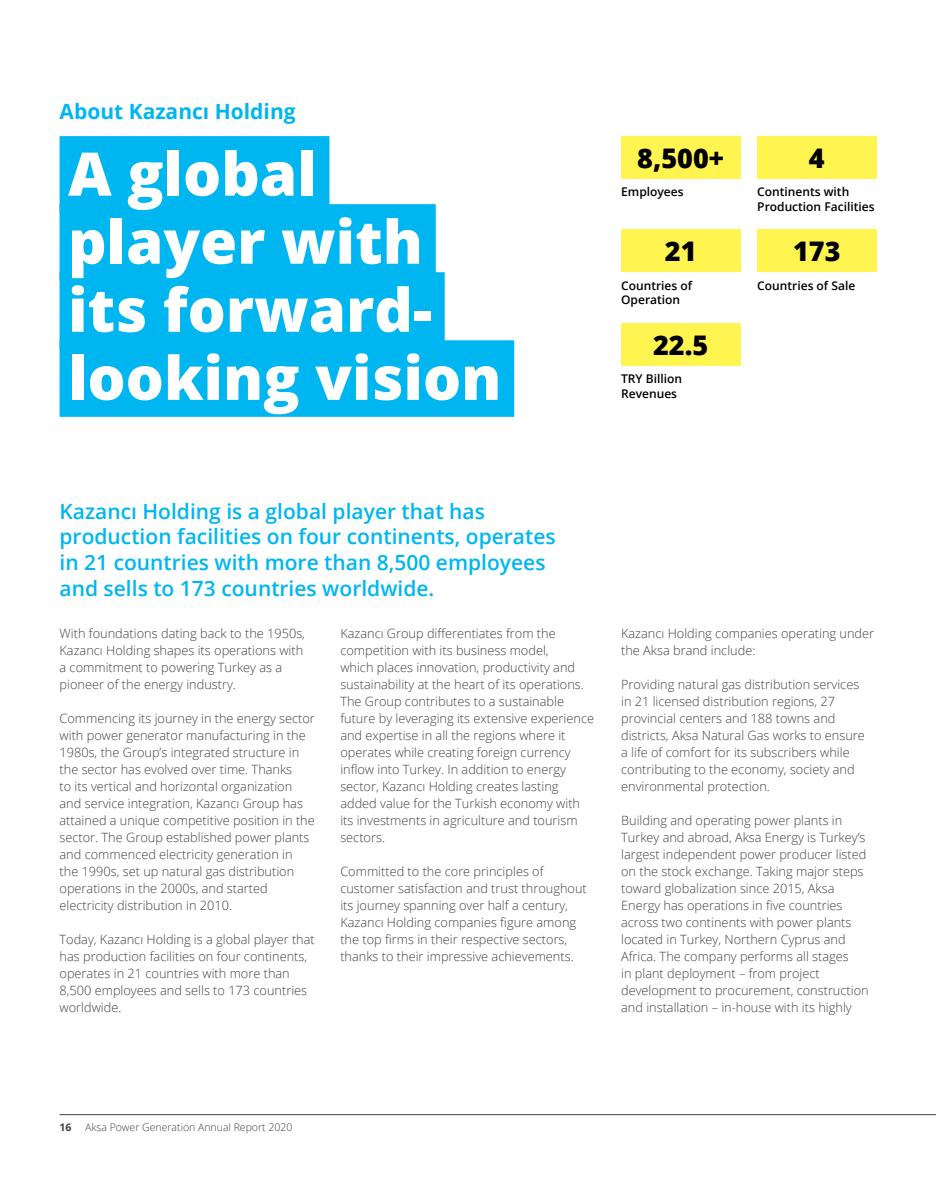
<style>
.page{position:relative;width:936px;height:1191px;background:#fff}
.page>*{position:absolute;margin:0;border:0;box-sizing:border-box;transform-origin:0 0}
.t1{font:800 60px/68.1px "Open Sans";color:#fff}
.t2{font:800 27px "Open Sans";color:#000}
.t3{font:600 21px/25.5px "Open Sans";color:#00b6f1}
.t4{font:700 21px "Open Sans";color:#00b6f1}
.t5{font:300 12.75px/17px "Open Sans";color:#414042}
.t6{font:600 12px/14.4px "Open Sans";color:#000}
.t7{font:300 10.5px "Open Sans";color:#414042}
.t8{font:700 10.5px "Open Sans";color:#414042}
</style>
<div class="page">
<hr style="left:60px;top:1114px;width:875px;height:1px;background:#414042">
<div style="left:621px;top:136px;width:119px;height:43px;background:#fff450"></div>
<div style="left:621px;top:230px;width:119px;height:42px;background:#fff450"></div>
<div style="left:621px;top:323px;width:119px;height:43px;background:#fff450"></div>
<div style="left:757px;top:136px;width:119px;height:43px;background:#fff450"></div>
<div style="left:757px;top:230px;width:119px;height:42px;background:#fff450"></div>
<div style="left:60px;top:136px;width:269px;height:77px;background:#00b6f1"></div>
<div style="left:60px;top:204px;width:375px;height:77px;background:#00b6f1"></div>
<div style="left:60px;top:272px;width:384px;height:77px;background:#00b6f1"></div>
<div style="left:60px;top:340px;width:454px;height:77px;background:#00b6f1"></div>
<h3 class="t4" style="left:60px;top:97px;width:237px">About Kazancı Holding</h3>
<h1 class="t1" style="left:68px;top:137px;width:435px">A global player with its forward&shy;looking vision</h1>
<h2 class="t2" style="left:637px;top:137px;width:88px">8,500+</h2>
<p class="t6" style="left:621px;top:184px;width:64px">Employees</p>
<h2 class="t2" style="left:664px;top:231px;width:33px">21</h2>
<p class="t6" style="left:621px;top:278px;width:72px">Countries of<br>Operation</p>
<h2 class="t2" style="left:653px;top:324px;width:57px">22.5</h2>
<p class="t6" style="left:621px;top:372px;width:62px">TRY Billion<br>Revenues</p>
<h2 class="t2" style="left:808px;top:137px;width:17px">4</h2>
<p class="t6" style="left:757px;top:184px;width:119px">Continents with<br>Production Facilities</p>
<h2 class="t2" style="left:793px;top:231px;width:49px">173</h2>
<p class="t6" style="left:757px;top:278px;width:99px">Countries of Sale</p>
<h3 class="t3" style="left:60px;top:498px;width:497px">Kazancı Holding is a global player that has production facilities on four continents, operates in 21 countries with more than 8,500 employees and sells to 173 countries worldwide.</h3>
<p class="t5" style="left:60px;top:624px;width:247px">With foundations dating back to the 1950s, Kazancı Holding shapes its operations with a commitment to powering Turkey as a pioneer of the energy industry.</p>
<p class="t5" style="left:60px;top:709px;width:257px">Commencing its journey in the energy sector with power generator manufacturing in the 1980s, the Group’s integrated structure in the sector has evolved over time. Thanks<br>to its vertical and horizontal organization and service integration, Kazancı Group has attained a unique competitive position in the sector. The Group established power plants and commenced electricity generation in<br>the 1990s, set up natural gas distribution operations in the 2000s, and started electricity distribution in 2010.</p>
<p class="t5" style="left:60px;top:931px;width:257px">Today, Kazancı Holding is a global player that has production facilities on four continents, operates in 21 countries with more than 8,500 employees and sells to 173 countries worldwide.</p>
<p class="t5" style="left:340px;top:624px;width:255px">Kazancı Group differentiates from the competition with its business model,<br>which places innovation, productivity and sustainability at the heart of its operations.<br>The Group contributes to a sustainable future by leveraging its extensive experience and expertise in all the regions where it operates while creating foreign currency inflow into Turkey. In addition to energy sector, Kazancı Holding creates lasting added value for the Turkish economy with its investments in agriculture and tourism sectors.</p>
<p class="t5" style="left:340px;top:862px;width:248px">Committed to the core principles of customer satisfaction and trust throughout its journey spanning over half a century, Kazancı Holding companies figure among the top firms in their respective sectors, thanks to their impressive achievements.</p>
<p class="t5" style="left:621px;top:624px;width:254px">Kazancı Holding companies operating under the Aksa brand include:</p>
<p class="t5" style="left:621px;top:675px;width:245px">Providing natural gas distribution services in 21 licensed distribution regions, 27 provincial centers and 188 towns and districts, Aksa Natural Gas works to ensure a life of comfort for its subscribers while contributing to the economy, society and environmental protection.</p>
<p class="t5" style="left:621px;top:811px;width:249px">Building and operating power plants in Turkey and abroad, Aksa Energy is Turkey’s largest independent power producer listed on the stock exchange. Taking major steps toward globalization since 2015, Aksa Energy has operations in five countries across two continents with power plants located in Turkey, Northern Cyprus and Africa. The company performs all stages<br>in plant deployment – from project development to procurement, construction and installation – in-house with its highly</p>
<p class="t8" style="left:60px;top:1120px;width:13px">16</p>
<p class="t7" style="left:85px;top:1120px;width:209px">Aksa Power Generation Annual Report 2020</p>
</div>
